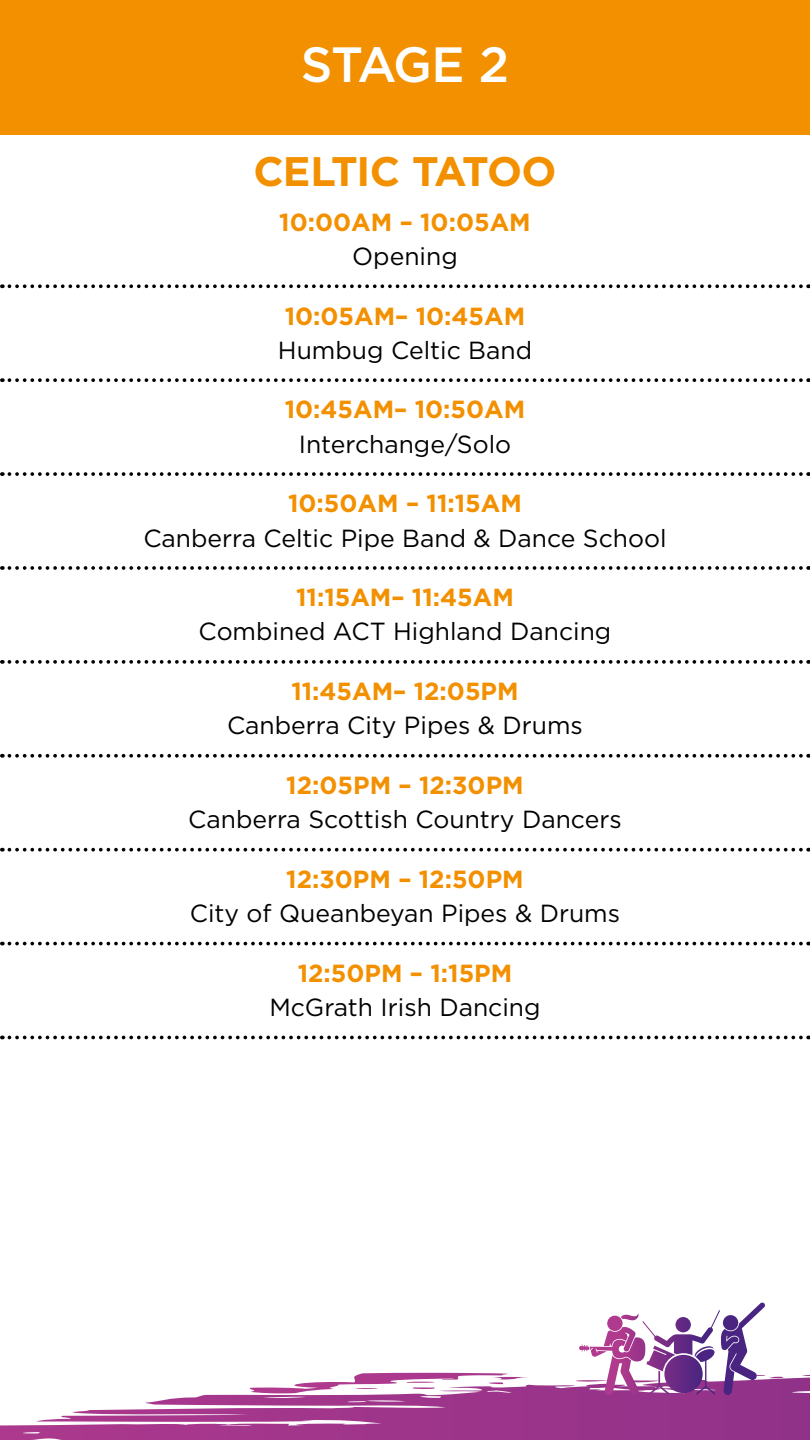
<style>
.page{position:relative;width:810px;height:1440px;background:#fff}
.page>*{position:absolute;margin:0;border:0;box-sizing:border-box;transform-origin:0 0}
.t1{font:500 49.5px "Gotham";letter-spacing:-.045em;color:#fff}
.Guide_Heading{font:700 41.25px "Gotham";letter-spacing:-.03em;color:#f39000}
.Event_Text{font:24.75px "Gotham";color:#000}
.Time_Text{font:700 24.75px "Gotham";color:#f39000}
</style>
<div class="page">
<div style="left:0;top:0;width:810px;height:135px;background:#f39000"></div>
<svg style="left:0;top:1375px;width:810px;height:65px"></svg>
<svg style="left:247px;top:1373px;width:282px;height:21px"></svg>
<svg style="left:575px;top:1303px;width:212px;height:92px"></svg>
<svg style="left:9px;top:284px;width:800px;height:4px"></svg>
<svg style="left:9px;top:378px;width:800px;height:4px"></svg>
<svg style="left:9px;top:472px;width:800px;height:4px"></svg>
<svg style="left:9px;top:566px;width:800px;height:4px"></svg>
<svg style="left:9px;top:660px;width:800px;height:4px"></svg>
<svg style="left:9px;top:754px;width:800px;height:4px"></svg>
<svg style="left:9px;top:848px;width:800px;height:4px"></svg>
<svg style="left:9px;top:942px;width:800px;height:3px"></svg>
<svg style="left:9px;top:1036px;width:800px;height:3px"></svg>
<p class="t1" style="left:301px;top:32px;width:210px">STAGE 2</p>
<h1 class="Guide_Heading" style="left:253px;top:144px;width:305px">CELTIC TATOO</h1>
<p class="Time_Text" style="left:279px;top:206px;width:253px">10:00AM – 10:05AM</p>
<p class="Event_Text" style="left:352px;top:240px;width:107px">Opening</p>
<p class="Time_Text" style="left:285px;top:299px;width:242px">10:05AM– 10:45AM</p>
<p class="Event_Text" style="left:278px;top:334px;width:256px">Humbug Celtic Band</p>
<p class="Time_Text" style="left:285px;top:393px;width:242px">10:45AM– 10:50AM</p>
<p class="Event_Text" style="left:299px;top:428px;width:214px">Interchange/Solo</p>
<p class="Time_Text" style="left:288px;top:487px;width:235px">10:50AM – 11:15AM</p>
<p class="Event_Text" style="left:143px;top:522px;width:525px">Canberra Celtic Pipe Band &amp; Dance School</p>
<p class="Time_Text" style="left:296px;top:581px;width:219px">11:15AM– 11:45AM</p>
<p class="Event_Text" style="left:199px;top:616px;width:414px">Combined ACT Highland Dancing</p>
<p class="Time_Text" style="left:291px;top:675px;width:229px">11:45AM– 12:05PM</p>
<p class="Event_Text" style="left:227px;top:710px;width:357px">Canberra City Pipes &amp; Drums</p>
<p class="Time_Text" style="left:286px;top:769px;width:239px">12:05PM – 12:30PM</p>
<p class="Event_Text" style="left:188px;top:804px;width:435px">Canberra Scottish Country Dancers</p>
<p class="Time_Text" style="left:286px;top:863px;width:239px">12:30PM – 12:50PM</p>
<p class="Event_Text" style="left:190px;top:898px;width:432px">City of Queanbeyan Pipes &amp; Drums</p>
<p class="Time_Text" style="left:298px;top:957px;width:216px">12:50PM – 1:15PM</p>
<p class="Event_Text" style="left:269px;top:991px;width:273px">McGrath Irish Dancing</p>
</div>
